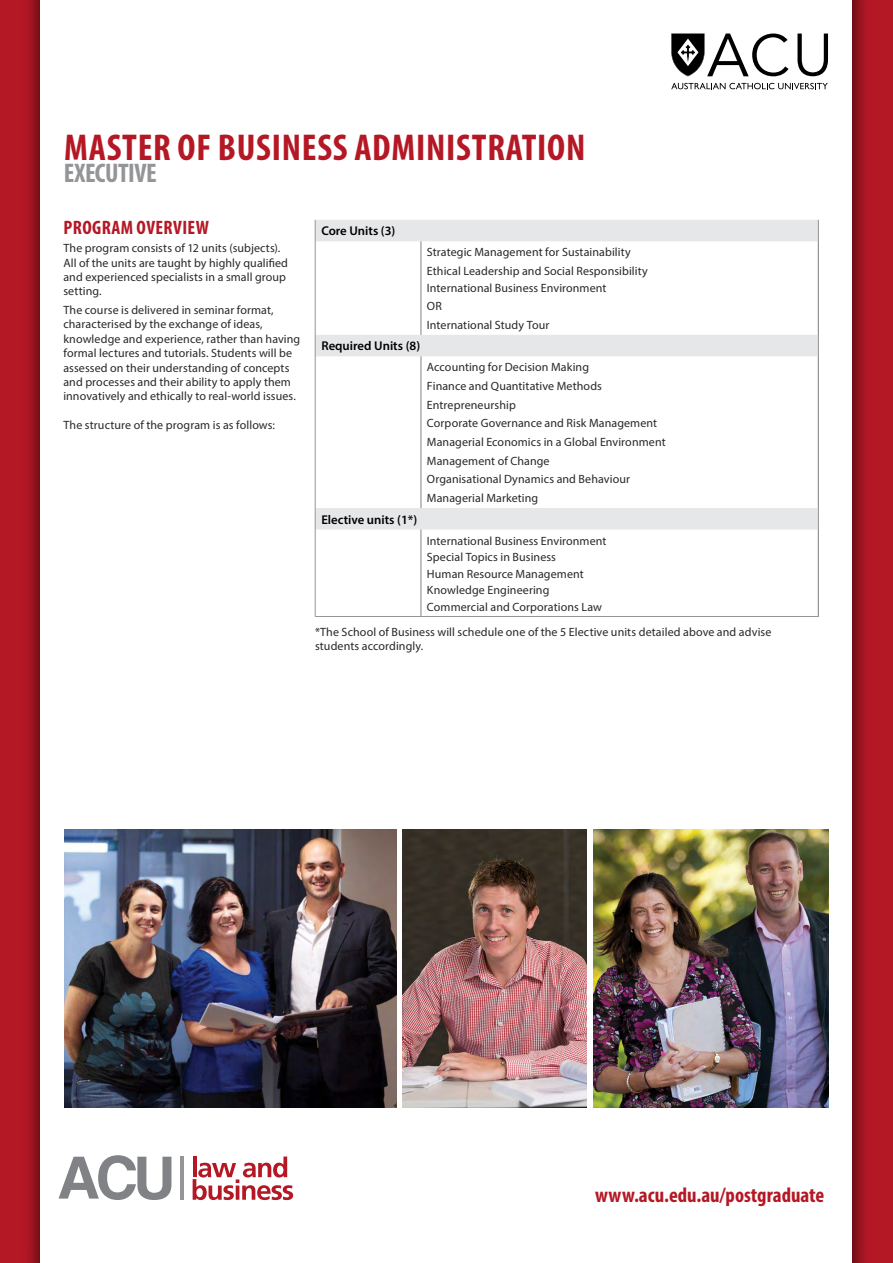
<style>
.page{position:relative;width:893px;height:1263px;background:#b51825}
.page>*{position:absolute;margin:0;border:0;box-sizing:border-box;transform-origin:0 0}
.t1{font:700 condensed 37.5px "Myriad Pro";letter-spacing:.02em;color:#b51825}
.t2{font:700 condensed 27px "Myriad Pro";letter-spacing:-.02em;color:#939598}
.t3{font:700 condensed 21px "Myriad Pro";color:#b51825}
.t4{font:700 condensed 19.5px "Myriad Pro";letter-spacing:.02em;color:#b51825}
.t5{font:600 12.75px "Myriad Pro";color:#000}
.t6{font:12px/18.6px "Myriad Pro";letter-spacing:.005em;color:#292829}
</style>
<div class="page">
<div style="left:21px;top:0;width:851px;height:1263px;background:#000;opacity:.75"></div>
<div style="left:41px;top:0;width:811px;height:1263px;background:#fff"></div>
<svg style="left:316px;top:220px;width:502px;height:309px"></svg>
<hr style="left:421px;top:241px;width:1px;height:94px;background:#808285">
<hr style="left:421px;top:356px;width:1px;height:152px;background:#808285">
<hr style="left:421px;top:529px;width:1px;height:88px;background:#808285">
<img style="left:64px;top:829px;width:332px;height:278px">
<img style="left:594px;top:829px;width:234px;height:278px">
<img style="left:402px;top:829px;width:185px;height:278px">
<svg style="left:671px;top:83px;width:157px;height:6px"></svg>
<svg style="left:797px;top:34px;width:31px;height:42px"></svg>
<svg style="left:671px;top:34px;width:117px;height:42px"></svg>
<hr style="left:315px;top:616px;width:504px;height:1px;background:#939598">
<hr style="left:315px;top:220px;width:1px;height:397px;background:#939598">
<svg style="left:59px;top:1155px;width:112px;height:45px"></svg>
<hr style="left:180px;top:1156px;width:4px;height:44px;background:#939598">
<svg style="left:193px;top:1156px;width:100px;height:44px"></svg>
<hr style="left:818px;top:220px;width:1px;height:396px;background:#939598">
<h1 class="t1" style="left:64px;top:124px;width:523px">MASTER OF BUSINESS ADMINISTRATION</h1>
<h2 class="t2" style="left:64px;top:157px;width:94px">EXECUTIVE</h2>
<h3 class="t4" style="left:64px;top:215px;width:147px">PROGRAM OVERVIEW</h3>
<p class="t6" style="left:63px;top:241px;width:226px;line-height:14.4px">The program consists of 12 units (subjects).<br>All of the units are taught by highly qualified and experienced specialists in a small group setting.</p>
<p class="t6" style="left:63px;top:303px;width:238px;line-height:14.4px">The course is delivered in seminar format, characterised by the exchange of ideas, knowledge and experience, rather than having formal lectures and tutorials. Students will be assessed on their understanding of concepts and processes and their ability to apply them innovatively and ethically to real-world issues.</p>
<p class="t6" style="left:63px;top:416px;width:213px">The structure of the program is as follows:</p>
<p class="t5" style="left:321px;top:223px;width:76px">Core Units (3)</p>
<p class="t6" style="left:427px;top:243px;width:222px">Strategic Management for Sustainability<br>Ethical Leadership and Social Responsibility</p>
<p class="t6" style="left:427px;top:278px;width:181px">International Business Environment<br>OR<br>International Study Tour</p>
<p class="t5" style="left:321px;top:338px;width:100px">Required Units (8)</p>
<p class="t5" style="left:321px;top:511px;width:97px">Elective units (1*)</p>
<p class="t6" style="left:427px;top:358px;width:240px">Accounting for Decision Making<br>Finance and Quantitative Methods<br>Entrepreneurship<br>Corporate Governance and Risk Management<br>Managerial Economics in a Global Environment<br>Management of Change<br>Organisational Dynamics and Behaviour<br>Managerial Marketing</p>
<p class="t6" style="left:427px;top:532px;width:181px;line-height:16.5px">International Business Environment<br>Special Topics in Business<br>Human Resource Management<br>Knowledge Engineering<br>Commercial and Corporations Law</p>
<p class="t6" style="left:315px;top:625px;width:458px;line-height:14.4px">*The School of Business will schedule one of the 5 Elective units detailed above and advise students accordingly.</p>
<h3 class="t3" style="left:595px;top:1182px;width:231px">www.acu.edu.au/postgraduate</h3>
</div>
